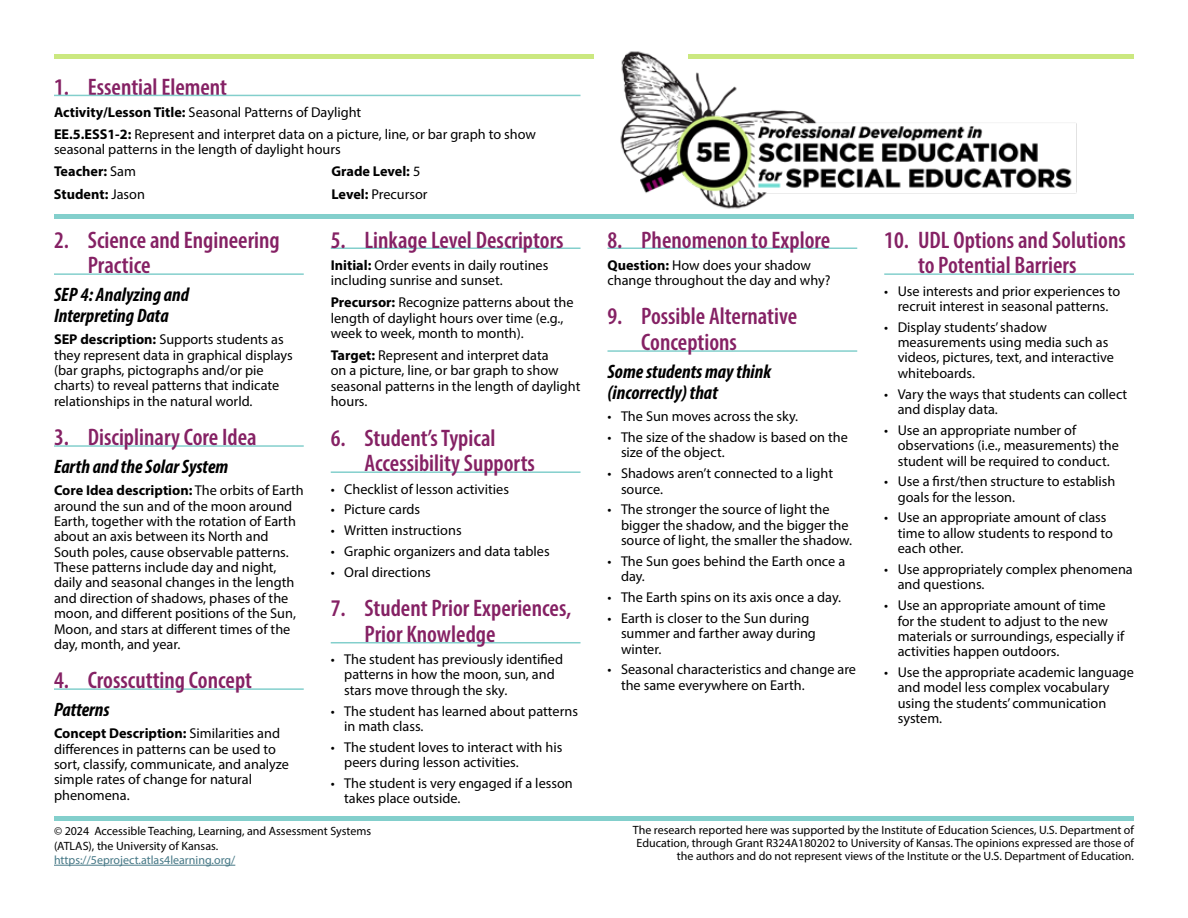
<style>
.page{position:relative;width:1188px;height:918px;background:#fff}
.page>*{position:absolute;margin:0;border:0;box-sizing:border-box;transform-origin:0 0}
.Heading_1{font:600 condensed 24px/26px "Myriad Pro";color:#852164}
.Heading_2{font:italic 700 condensed 19.5px/21px "Myriad Pro";color:#000}
.Bolded_intro{font:14.25px/15.5px "Myriad Pro";color:#000}
.Bolded_intro-2{font:700 14.25px "Myriad Pro";color:#000}
.Copyright_text{font:12px/12.9px "Myriad Pro";color:#000}
.Copyright_text-2{font:12px "Myriad Pro";color:#467886}
.s1{font-weight:700}
.s2{font-weight:400}
</style>
<div class="page">
<hr style="left:54px;top:273px;width:250px;height:2px;background:#83cfcc">
<hr style="left:54px;top:445px;width:250px;height:2px;background:#83cfcc">
<hr style="left:54px;top:688px;width:250px;height:2px;background:#83cfcc">
<hr style="left:331px;top:248px;width:249px;height:1px;background:#83cfcc">
<hr style="left:331px;top:471px;width:249px;height:2px;background:#83cfcc">
<hr style="left:331px;top:642px;width:249px;height:1px;background:#83cfcc">
<hr style="left:608px;top:248px;width:249px;height:1px;background:#83cfcc">
<hr style="left:608px;top:350px;width:249px;height:2px;background:#83cfcc">
<hr style="left:884px;top:273px;width:250px;height:2px;background:#83cfcc">
<img style="left:620px;top:51px;width:461px;height:158px">
<div style="left:54px;top:214px;width:1080px;height:5px;background:#83cfcc"></div>
<hr style="left:54px;top:816px;width:1080px;height:4px;background:#83cfcc">
<hr style="left:54px;top:865px;width:181px;height:1px;background:#467886">
<hr style="left:54px;top:54px;width:540px;height:4px;background:#cbe880">
<hr style="left:688px;top:54px;width:446px;height:4px;background:#cbe880">
<hr style="left:54px;top:95px;width:526px;height:1px;background:#83cfcc">
<h1 class="Heading_1" style="left:54px;top:73px;width:175px">1. Essential Element</h1>
<p class="Bolded_intro" style="left:54px;top:104px;width:309px"><span class="s1">Activity/Lesson Title:</span> Seasonal Patterns of Daylight</p>
<p class="Bolded_intro" style="left:54px;top:126px;width:484px"><span class="s1">EE.5.ESS1-2:</span> Represent and interpret data on a picture, line, or bar graph to show seasonal patterns in the length of daylight hours</p>
<p class="Bolded_intro-2" style="left:54px;top:162px;width:83px">Teacher: <span class="s2">Sam</span></p>
<p class="Bolded_intro-2" style="left:332px;top:162px;width:90px">Grade Level: <span class="s2">5</span></p>
<p class="Bolded_intro-2" style="left:54px;top:184px;width:92px">Student: <span class="s2">Jason</span></p>
<p class="Bolded_intro" style="left:332px;top:186px;width:98px"><span class="s1">Level:</span> Precursor</p>
<h1 class="Heading_1" style="left:88px;top:226px;width:194px;text-indent:-34px">2. Science and Engineering<br>Practice</h1>
<h2 class="Heading_2" style="left:54px;top:284px;width:137px">SEP 4: Analyzing and<br>Interpreting Data</h2>
<p class="Bolded_intro" style="left:54px;top:332px;width:240px"><span class="s1">SEP description:</span> Supports students as they represent data in graphical displays (bar graphs, pictographs and/or pie charts) to reveal patterns that indicate relationships in the natural world.</p>
<h1 class="Heading_1" style="left:54px;top:424px;width:204px">3. Disciplinary Core Idea</h1>
<h2 class="Heading_2" style="left:54px;top:456px;width:176px">Earth and the Solar System</h2>
<p class="Bolded_intro" style="left:54px;top:482px;width:251px"><span class="s1">Core Idea description:</span> The orbits of Earth around the sun and of the moon around Earth, together with the rotation of Earth about an axis between its North and South poles, cause observable patterns.<br>These patterns include day and night, daily and seasonal changes in the length and direction of shadows, phases of the moon, and different positions of the Sun, Moon, and stars at different times of the day, month, and year.</p>
<h1 class="Heading_1" style="left:54px;top:667px;width:200px">4. Crosscutting Concept</h1>
<h2 class="Heading_2" style="left:54px;top:699px;width:57px">Patterns</h2>
<p class="Bolded_intro" style="left:54px;top:726px;width:237px"><span class="s1">Concept Description:</span> Similarities and differences in patterns can be used to sort, classify, communicate, and analyze simple rates of change for natural phenomena.</p>
<h1 class="Heading_1" style="left:331px;top:226px;width:234px">5. Linkage Level Descriptors</h1>
<p class="Bolded_intro" style="left:331px;top:257px;width:219px"><span class="s1">Initial:</span> Order events in daily routines including sunrise and sunset.</p>
<p class="Bolded_intro" style="left:331px;top:294px;width:244px"><span class="s1">Precursor:</span> Recognize patterns about the length of daylight hours over time (e.g., week to week, month to month).</p>
<p class="Bolded_intro" style="left:331px;top:347px;width:251px"><span class="s1">Target:</span> Represent and interpret data<br>on a picture, line, or bar graph to show seasonal patterns in the length of daylight hours.</p>
<h1 class="Heading_1" style="left:364px;top:424px;width:172px;text-indent:-34px">6. Student’s Typical<br>Accessibility Supports</h1>
<p class="Bolded_intro" style="left:331px;top:481px;width:180px">• Checklist of lesson activities</p>
<p class="Bolded_intro" style="left:331px;top:502px;width:91px">• Picture cards</p>
<p class="Bolded_intro" style="left:331px;top:522px;width:132px">• Written instructions</p>
<p class="Bolded_intro" style="left:331px;top:543px;width:220px">• Graphic organizers and data tables</p>
<p class="Bolded_intro" style="left:331px;top:564px;width:102px">• Oral directions</p>
<h1 class="Heading_1" style="left:364px;top:595px;width:208px;text-indent:-34px">7. Student Prior Experiences,<br>Prior Knowledge</h1>
<p class="Bolded_intro" style="left:344px;top:651px;width:220px;text-indent:-14px">• The student has previously identified patterns in how the moon, sun, and stars move through the sky.</p>
<p class="Bolded_intro" style="left:344px;top:703px;width:235px;text-indent:-14px">• The student has learned about patterns in math class.</p>
<p class="Bolded_intro" style="left:344px;top:739px;width:220px;text-indent:-14px">• The student loves to interact with his peers during lesson activities.</p>
<p class="Bolded_intro" style="left:344px;top:775px;width:230px;text-indent:-14px">• The student is very engaged if a lesson takes place outside.</p>
<p class="Copyright_text" style="left:54px;top:824px;width:319px;line-height:14.4px">© 2024 Accessible Teaching, Learning, and Assessment Systems (ATLAS), the University of Kansas.</p>
<p class="Copyright_text-2" style="left:54px;top:853px;width:183px">https://5eproject.atlas4learning.org/</p>
<h1 class="Heading_1" style="left:608px;top:226px;width:224px">8. Phenomenon to Explore</h1>
<p class="Bolded_intro" style="left:608px;top:257px;width:225px"><span class="s1">Question:</span> How does your shadow change throughout the day and why?</p>
<h1 class="Heading_1" style="left:641px;top:303px;width:157px;text-indent:-34px">9. Possible Alternative<br>Conceptions</h1>
<h2 class="Heading_2" style="left:608px;top:361px;width:165px">Some students may think (incorrectly) that</h2>
<p class="Bolded_intro" style="left:608px;top:409px;width:192px">• The Sun moves across the sky.</p>
<p class="Bolded_intro" style="left:621px;top:429px;width:229px;text-indent:-14px">• The size of the shadow is based on the size of the object.</p>
<p class="Bolded_intro" style="left:621px;top:465px;width:214px;text-indent:-14px">• Shadows aren’t connected to a light source.</p>
<p class="Bolded_intro" style="left:621px;top:502px;width:233px;text-indent:-14px">• The stronger the source of light the bigger the shadow, and the bigger the source of light, the smaller the shadow.</p>
<p class="Bolded_intro" style="left:621px;top:553px;width:226px;text-indent:-14px">• The Sun goes behind the Earth once a day.</p>
<p class="Bolded_intro" style="left:608px;top:589px;width:235px">• The Earth spins on its axis once a day.</p>
<p class="Bolded_intro" style="left:621px;top:610px;width:196px;text-indent:-14px">• Earth is closer to the Sun during summer and farther away during winter.</p>
<p class="Bolded_intro" style="left:621px;top:662px;width:237px;text-indent:-14px">• Seasonal characteristics and change are the same everywhere on Earth.</p>
<h1 class="Heading_1" style="left:918px;top:226px;width:209px;text-indent:-34px">10. UDL Options and Solutions to Potential Barriers</h1>
<p class="Bolded_intro" style="left:884px;top:283px;width:238px;text-align:center">• Use interests and prior experiences to recruit interest in seasonal patterns.</p>
<p class="Bolded_intro" style="left:898px;top:319px;width:218px;text-indent:-14px">• Display students’ shadow measurements using media such as videos, pictures, text, and interactive whiteboards.</p>
<p class="Bolded_intro" style="left:898px;top:386px;width:231px;text-indent:-14px">• Vary the ways that students can collect and display data.</p>
<p class="Bolded_intro" style="left:898px;top:422px;width:223px;text-indent:-14px">• Use an appropriate number of observations (i.e., measurements) the student will be required to conduct.</p>
<p class="Bolded_intro" style="left:898px;top:474px;width:219px;text-indent:-14px">• Use a first/then structure to establish goals for the lesson.</p>
<p class="Bolded_intro" style="left:898px;top:510px;width:217px;text-indent:-14px">• Use an appropriate amount of class time to allow students to respond to each other.</p>
<p class="Bolded_intro" style="left:898px;top:561px;width:237px;text-indent:-14px">• Use appropriately complex phenomena and questions.</p>
<p class="Bolded_intro" style="left:898px;top:597px;width:228px;text-indent:-14px">• Use an appropriate amount of time for the student to adjust to the new materials or surroundings, especially if activities happen outdoors.</p>
<p class="Bolded_intro" style="left:898px;top:664px;width:238px;text-indent:-14px">• Use the appropriate academic language and model less complex vocabulary using the students’ communication system.</p>
<p class="Copyright_text" style="left:633px;top:823px;width:503px;text-align:right">The research reported here was supported by the Institute of Education Sciences, U.S. Department of<br>Education, through Grant R324A180202 to University of Kansas. The opinions expressed are those of the authors and do not represent views of the Institute or the U.S. Department of Education.</p>
</div>
